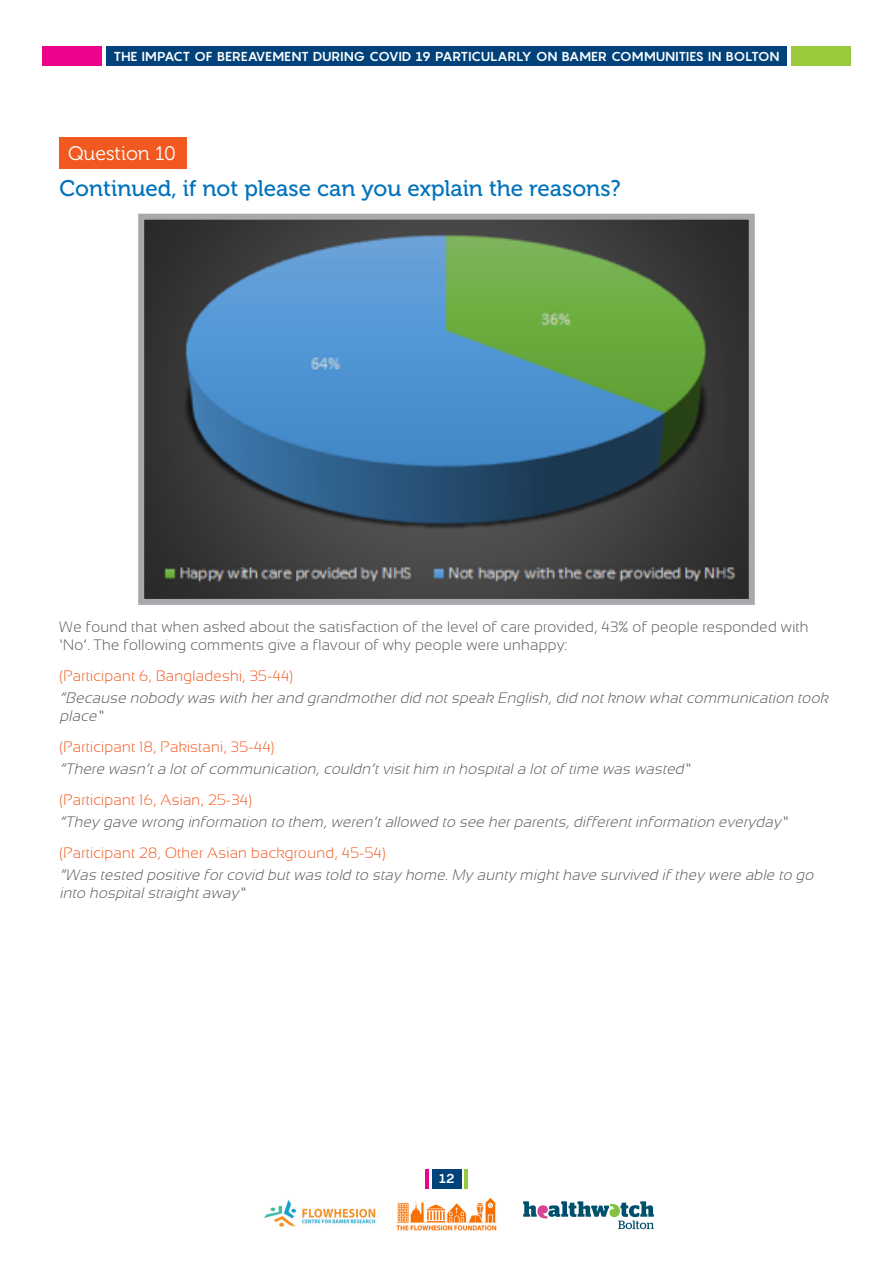
<style>
.page{position:relative;width:893px;height:1263px;background:#fff}
.page>*{position:absolute;margin:0;border:0;box-sizing:border-box;transform-origin:0 0}
.Question_Blue{font:22.5px "Museo 500";color:#0072bc}
.Sub_Heading{font:19.5px "Museo 300";color:#fff}
.t1{font:italic 300 15px/18px "Sansation";letter-spacing:.02em;color:#57585a}
.t2{font:300 15px/18px "Sansation";letter-spacing:.02em;color:#57585a}
.t3{font:300 15px "Sansation";letter-spacing:.02em;color:#f15921}
.t4{font:700 12.9px "Pangram";letter-spacing:-.02em;color:#fff;scale:1.05 1}
</style>
<div class="page">
<div style="left:106px;top:46px;width:681px;height:20px;background:#004279"></div>
<div style="left:43px;top:46px;width:59px;height:20px;background:#ed028c"></div>
<div style="left:791px;top:46px;width:59px;height:20px;background:#99ca3b"></div>
<div style="left:432px;top:1169px;width:29px;height:19px;background:#004279"></div>
<hr style="left:425px;top:1169px;width:4px;height:19px;background:#ed028c">
<hr style="left:464px;top:1169px;width:4px;height:19px;background:#99ca3b">
<img style="left:396px;top:1199px;width:100px;height:32px">
<svg style="left:523px;top:1201px;width:131px;height:28px"></svg>
<img style="left:264px;top:1200px;width:112px;height:27px">
<div style="left:60px;top:137px;width:127px;height:32px;background:#f15921"></div>
<img style="left:145px;top:221px;width:603px;height:377px">
<div style="left:138px;top:214px;width:617px;height:391px;border:6px solid #a8a9ad"></div>
<p class="t4" style="left:113px;top:48px;width:636px">THE IMPACT OF BEREAVEMENT DURING COVID 19 PARTICULARLY ON BAMER COMMUNITIES IN BOLTON</p>
<p class="Sub_Heading" style="left:68px;top:143px;width:109px">Question 10</p>
<p class="Question_Blue" style="left:60px;top:175px;width:563px">Continued, if not please can you explain the reasons?</p>
<p class="t2" style="left:60px;top:618px;width:751px">We found that when asked about the satisfaction of the level of care provided, 43% of people responded with ‘No’. The following comments give a flavour of why people were unhappy:</p>
<p class="t3" style="left:60px;top:667px;width:235px">(Participant 6, Bangladeshi, 35-44)</p>
<p class="t1" style="left:60px;top:689px;width:773px">“Because nobody was with herand grandmotherdid notspeak English,did notknow whatcommunication took place”</p>
<p class="t3" style="left:60px;top:738px;width:216px">(Participant 18, Pakistani, 35-44)</p>
<p class="t1" style="left:60px;top:760px;width:636px">“There wasn’ta lotof communication,couldn’tvisithim in hospitala lotof time was wasted”</p>
<p class="t3" style="left:60px;top:791px;width:194px">(Participant 16, Asian, 25-34)</p>
<p class="t1" style="left:60px;top:813px;width:733px">“They gave wrong information to them,weren’tallowed to see herparents,differentinformation everyday”</p>
<p class="t3" style="left:60px;top:844px;width:328px">(Participant 28, Other Asian background, 45-54)</p>
<p class="t1" style="left:60px;top:866px;width:759px">“Was tested positive forcovid butwas told to stay home.My aunty mighthave survived if they were able to go into hospitalstraightaway”</p>
<p class="t4" style="left:439px;top:1170px;width:17px">12</p>
</div>
